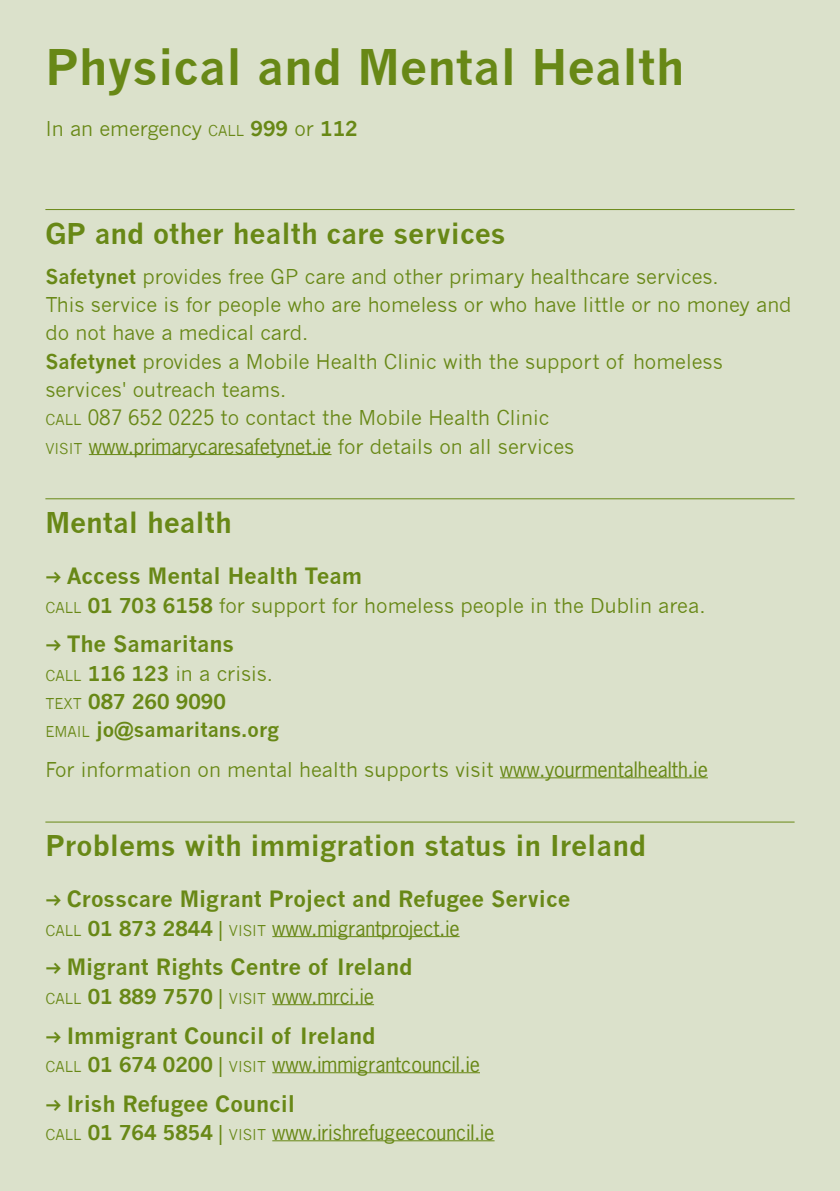
<style>
.page{position:relative;width:840px;height:1191px;background:#fff}
.page>*{position:absolute;margin:0;border:0;box-sizing:border-box;transform-origin:0 0}
.t1{font:700 48px "News Gothic";color:#688816}
.t2{font:700 28px "News Gothic";color:#688816}
.t3{font:700 22px "News Gothic";color:#688816}
.t4{font:20px/28.4px "News Gothic";color:#688816}
.t5{font:20px "News Gothic Std";color:#688816}
.t6{font:700 20px/28.4px "News Gothic";color:#688816}
.s1{font-size:14.6px}
.s2{font-weight:700}
.s3{font-family:"News Gothic Std"}
.s4{font-family:"News Gothic";font-size:14.6px}
.s5{font-family:"News Gothic"}
.s6{font-family:"Fedra Sans Std";font-weight:400}
.s7{font-weight:400;font-size:14.6px}
.s8{font-weight:400}
.s9{font-family:"News Gothic";font-weight:700}
</style>
<div class="page">
<div style="left:0;top:0;width:839px;height:1191px;background:#dbe1cb"></div>
<hr style="left:45px;top:209px;width:749px;height:1px;background:#688816">
<hr style="left:89px;top:454px;width:242px;height:1px;background:#688816">
<hr style="left:45px;top:498px;width:749px;height:1px;background:#688816">
<hr style="left:499px;top:777px;width:208px;height:1px;background:#688816">
<hr style="left:45px;top:821px;width:749px;height:1px;background:#688816">
<hr style="left:272px;top:936px;width:187px;height:1px;background:#688816">
<hr style="left:272px;top:1004px;width:102px;height:1px;background:#688816">
<hr style="left:272px;top:1072px;width:207px;height:1px;background:#688816">
<hr style="left:272px;top:1140px;width:222px;height:1px;background:#688816">
<h1 class="t1" style="left:45px;top:38px;width:640px">Physical and Mental Health</h1>
<p class="t4" style="left:45px;top:115px;width:314px">In an emergency <span class="s1">CALL</span> <span class="s2">999</span> or <span class="s2">112</span></p>
<h2 class="t2" style="left:45px;top:216px;width:461px">GP and other health care services</h2>
<p class="t4" style="left:45px;top:262px;width:747px"><span class="s2">Safetynet</span> provides free GP care and other primary healthcare services.<br>This service is for people who are homeless or who have little or no money and do not have a medical card.<br><span class="s2">Safetynet</span> provides a Mobile Health Clinic with the support of homeless services' outreach teams.<br><span class="s1">CALL</span> <span class="s3">087 652 0225</span> to contact the Mobile Health Clinic</p>
<p class="t5" style="left:45px;top:433px;width:530px"><span class="s4">VISIT</span> www.primarycaresafetynet.ie <span class="s5">for details on all services</span></p>
<h2 class="t2" style="left:45px;top:506px;width:188px">Mental health</h2>
<p class="t3" style="left:45px;top:562px;width:318px"><span class="s6">→</span> Access Mental Health Team</p>
<p class="t4" style="left:45px;top:591px;width:661px"><span class="s1">CALL</span> <span class="s2">01 703 6158</span> for support for homeless people in the Dublin area.</p>
<p class="t3" style="left:45px;top:630px;width:190px"><span class="s6">→</span> The Samaritans</p>
<p class="t6" style="left:45px;top:658px;width:235px"><span class="s7">CALL</span> 116 123 <span class="s8">in a crisis.<br></span><span class="s7">TEXT</span> 087 260 9090<br><span class="s7">EMAIL</span> jo@samaritans.org</p>
<p class="t4" style="left:45px;top:755px;width:663px">For information on mental health supports visit <span class="s3">www.yourmentalhealth.ie</span></p>
<h2 class="t2" style="left:45px;top:829px;width:602px">Problems with immigration status in Ireland</h2>
<p class="t3" style="left:45px;top:886px;width:526px"><span class="s6">→</span> Crosscare Migrant Project and Refugee Service</p>
<p class="t5" style="left:45px;top:915px;width:415px"><span class="s4">CALL</span> <span class="s9">01 873 2844</span> | <span class="s4">VISIT</span> www.migrantproject.ie</p>
<p class="t3" style="left:45px;top:954px;width:368px"><span class="s6">→</span> Migrant Rights Centre of Ireland</p>
<p class="t5" style="left:45px;top:983px;width:330px"><span class="s4">CALL</span> <span class="s9">01 889 7570</span> | <span class="s4">VISIT</span> www.mrci.ie</p>
<p class="t3" style="left:45px;top:1022px;width:332px"><span class="s6">→</span> Immigrant Council of Ireland</p>
<p class="t5" style="left:45px;top:1051px;width:436px"><span class="s4">CALL</span> <span class="s9">01 674 0200</span> | <span class="s4">VISIT</span> www.immigrantcouncil.ie</p>
<p class="t3" style="left:45px;top:1090px;width:251px"><span class="s6">→</span> Irish Refugee Council</p>
<p class="t5" style="left:45px;top:1119px;width:450px"><span class="s4">CALL</span> <span class="s9">01 764 5854</span> | <span class="s4">VISIT</span> www.irishrefugeecouncil.ie</p>
</div>
